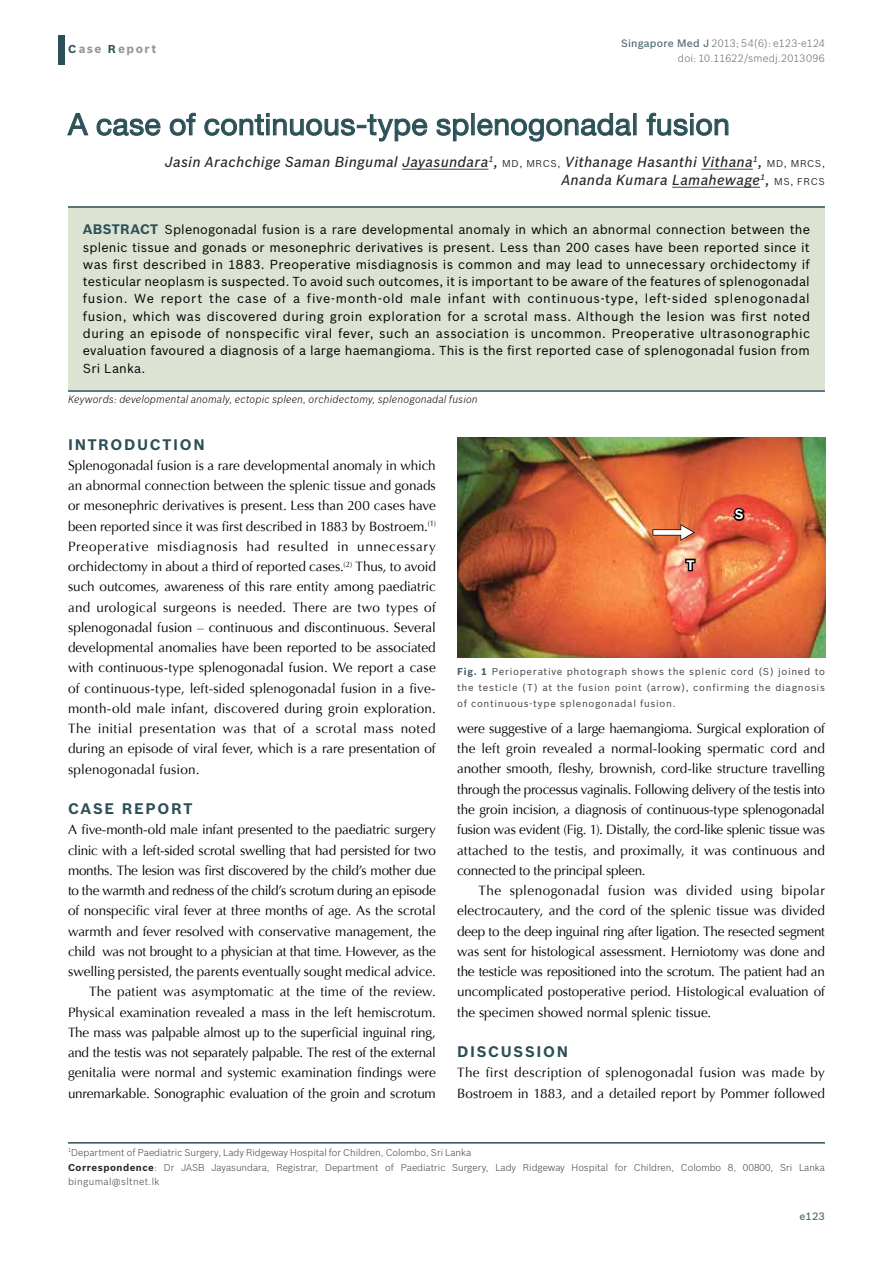
<style>
.page{position:relative;width:893px;height:1263px;background:#fff}
.page>*{position:absolute;margin:0;border:0;box-sizing:border-box;transform-origin:0 0}
.t1{font:30px "Helvetica Neue";letter-spacing:.015em;color:#2b5057}
.t2{font:700 15px "Bosch Sans";letter-spacing:.11em;color:#2b5057}
.t3{font:italic 500 14.25px/18px "Bosch Sans";letter-spacing:.02em;color:#292829;text-align:right}
.t4{font:13.5px/20.2px "Optima";letter-spacing:-.01em;color:#000;text-align:justify}
.t5{font:13.5px/20.2px "Optima";letter-spacing:.015em;color:#000}
.t6{font:700 13.5px "Bosch Sans";color:#fff}
.t7{font:12.75px/17.2px "Bosch Sans";letter-spacing:.01em;color:#000;text-align:justify}
.t8{font:700 12px "Bosch Sans";letter-spacing:.12em;color:#939598}
.t9{font:italic 300 10.5px "Bosch Sans";letter-spacing:.015em;color:#000}
.t10{font:300 10.5px/15px "Bosch Sans";letter-spacing:.015em;color:#636466;text-align:right}
.t11{font:500 10.5px "Bosch Sans";color:#4b6a70}
.t12{font:300 9.75px/15px "Bosch Sans";color:#414042}
.t13{font:9.75px/15.8px "Bosch Sans";letter-spacing:.07em;color:#414042;text-align:justify}
.s1{font-size:11.25px;color:#2b5057}
.s2{font-weight:500;color:#4b6a70}
.s3{font-weight:400;font-style:normal;font-size:9.75px}
.s4{font-weight:700;font-size:13.5px;color:#2b5057}
.s5{font-weight:700;color:#406168}
.s6{font-weight:700;color:#292829}
</style>
<div class="page">
<div style="left:58px;top:35px;width:7px;height:29px;background:#2b5057"></div>
<svg style="left:67px;top:113px;width:22px;height:23px"></svg>
<svg style="left:96px;top:118px;width:65px;height:18px"></svg>
<svg style="left:169px;top:112px;width:27px;height:24px"></svg>
<svg style="left:204px;top:113px;width:224px;height:29px"></svg>
<svg style="left:436px;top:118px;width:33px;height:24px"></svg>
<div style="left:471px;top:113px;width:4px;height:22px;border:1px solid #2b5057"></div>
<svg style="left:477px;top:113px;width:154px;height:29px"></svg>
<div style="left:633px;top:113px;width:3px;height:22px;border:1px solid #2b5057"></div>
<svg style="left:646px;top:112px;width:83px;height:24px"></svg>
<hr style="left:68px;top:1142px;width:757px;height:1px;background:#2b5057">
<div style="left:68px;top:206px;width:757px;height:184px;background:#dce3d3"></div>
<hr style="left:68px;top:206px;width:757px;height:2px;background:#2b5057">
<hr style="left:68px;top:390px;width:757px;height:2px;background:#2b5057">
<hr style="left:402px;top:169px;width:86px;height:1px;background:#414042">
<hr style="left:701px;top:169px;width:52px;height:1px;background:#414042">
<hr style="left:672px;top:187px;width:88px;height:1px;background:#414042">
<img style="left:457px;top:437px;width:368px;height:221px">
<svg style="left:731px;top:506px;width:16px;height:16px"></svg>
<svg style="left:684px;top:557px;width:13px;height:16px"></svg>
<svg style="left:652px;top:524px;width:43px;height:17px"></svg>
<p class="t8" style="left:68px;top:41px;width:90px"><span class="s1">C</span>ase <span class="s1">R</span>eport</p>
<p class="t10" style="left:621px;top:35px;width:205px"><span class="s2">Singapore Med J</span> 2013; 54(6): e123-e124 doi: 10.11622/smedj.2013096</p>
<h1 class="t1" style="left:68px;top:99px;width:663px">A case of continuous-type splenogonadal fusion</h1>
<p class="t3" style="left:165px;top:153px;width:662px">Jasin Arachchige Saman Bingumal Jayasundara<sup>1</sup>, <span class="s3">MD, MRCS,</span> Vithanage Hasanthi Vithana<sup>1</sup>, <span class="s3">MD, MRCS,<br></span>Ananda Kumara Lamahewage<sup>1</sup>, <span class="s3">MS, FRCS</span></p>
<p class="t7" style="left:83px;top:221px;width:729px"><span class="s4">ABSTRACT</span> Splenogonadal fusion is a rare developmental anomaly in which an abnormal connection between the splenic tissue and gonads or mesonephric derivatives is present. Less than 200 cases have been reported since it was first described in 1883. Preoperative misdiagnosis is common and may lead to unnecessary orchidectomy if testicular neoplasm is suspected. To avoid such outcomes, it is important to be aware of the features of splenogonadal fusion. We report the case of a five-month-old male infant with continuous-type, left-sided splenogonadal fusion, which was discovered during groin exploration for a scrotal mass. Although the lesion was first noted during an episode of nonspecific viral fever, such an association is uncommon. Preoperative ultrasonographic evaluation favoured a diagnosis of a large haemangioma. This is the first reported case of splenogonadal fusion from Sri Lanka.</p>
<p class="t9" style="left:68px;top:393px;width:411px">Keywords: developmental anomaly, ectopic spleen, orchidectomy, splenogonadal fusion</p>
<p class="t2" style="left:68px;top:435px;width:138px">INTRODUCTION</p>
<p class="t4" style="left:68px;top:455px;width:369px">Splenogonadal fusion is a rare developmental anomaly in which an abnormal connection between the splenic tissue and gonads or mesonephric derivatives is present. Less than 200 cases have been reported since it was first described in 1883 by Bostroem.<sup>(1)<br></sup>Preoperative misdiagnosis had resulted in unnecessary orchidectomy in about a third of reported cases.<sup>(2)</sup> Thus, to avoid such outcomes, awareness of this rare entity among paediatric and urological surgeons is needed. There are two types of splenogonadal fusion – continuous and discontinuous. Several developmental anomalies have been reported to be associated with continuous-type splenogonadal fusion. We report a case of continuous-type, left-sided splenogonadal fusion in a five&shy;month-old male infant, discovered during groin exploration.<br>The initial presentation was that of a scrotal mass noted during an episode of viral fever, which is a rare presentation of splenogonadal fusion.</p>
<p class="t2" style="left:68px;top:799px;width:126px">CASE REPORT</p>
<p class="t4" style="left:68px;top:820px;width:369px;text-align:right">A five-month-old male infant presented to the paediatric surgery clinic with a left-sided scrotal swelling that had persisted for two months. The lesion was first discovered by the child’s mother due to the warmth and redness of the child’s scrotum during an episode of nonspecific viral fever at three months of age. As the scrotal warmth and fever resolved with conservative management, the child was not brought to a physician at that time. However, as the swelling persisted, the parents eventually sought medical advice.<br>The patient was asymptomatic at the time of the review.<br>Physical examination revealed a mass in the left hemiscrotum.<br>The mass was palpable almost up to the superficial inguinal ring, and the testis was not separately palpable. The rest of the external genitalia were normal and systemic examination findings were unremarkable. Sonographic evaluation of the groin and scrotum</p>
<p class="t6" style="left:686px;top:556px;width:10px">T</p>
<p class="t6" style="left:735px;top:506px;width:10px">S</p>
<p class="t13" style="left:457px;top:663px;width:369px"><span class="s5">Fig. 1</span> Perioperative photograph shows the splenic cord (S) joined to the testicle (T) at the fusion point (arrow), confirming the diagnosis of continuous-type splenogonadal fusion.</p>
<p class="t4" style="left:457px;top:718px;width:369px">were suggestive of a large haemangioma. Surgical exploration of the left groin revealed a normal-looking spermatic cord and another smooth, fleshy, brownish, cord-like structure travelling through the processus vaginalis. Following delivery of the testis into the groin incision, a diagnosis of continuous-type splenogonadal fusion was evident (Fig. 1). Distally, the cord-like splenic tissue was attached to the testis, and proximally, it was continuous and connected to the principal spleen.</p>
<p class="t4" style="left:457px;top:880px;width:369px;text-indent:21px">The splenogonadal fusion was divided using bipolar electrocautery, and the cord of the splenic tissue was divided deep to the deep inguinal ring after ligation. The resected segment was sent for histological assessment. Herniotomy was done and the testicle was repositioned into the scrotum. The patient had an uncomplicated postoperative period. Histological evaluation of the specimen showed normal splenic tissue.</p>
<p class="t2" style="left:457px;top:1042px;width:113px">DISCUSSION</p>
<p class="t5" style="left:457px;top:1063px;width:369px">The first description of splenogonadal fusion was made by<br>Bostroem in 1883, and a detailed report by Pommer followed</p>
<p class="t12" style="left:68px;top:1144px;width:758px"><sup>1</sup>Department of Paediatric Surgery, Lady Ridgeway Hospital for Children, Colombo, Sri Lanka<br><span class="s6">Correspondence</span>: Dr JASB Jayasundara, Registrar, Department of Paediatric Surgery, Lady Ridgeway Hospital for Children, Colombo 8, 00800, Sri Lanka bingumal@sltnet.lk</p>
<p class="t11" style="left:799px;top:1210px;width:27px">e123</p>
</div>
